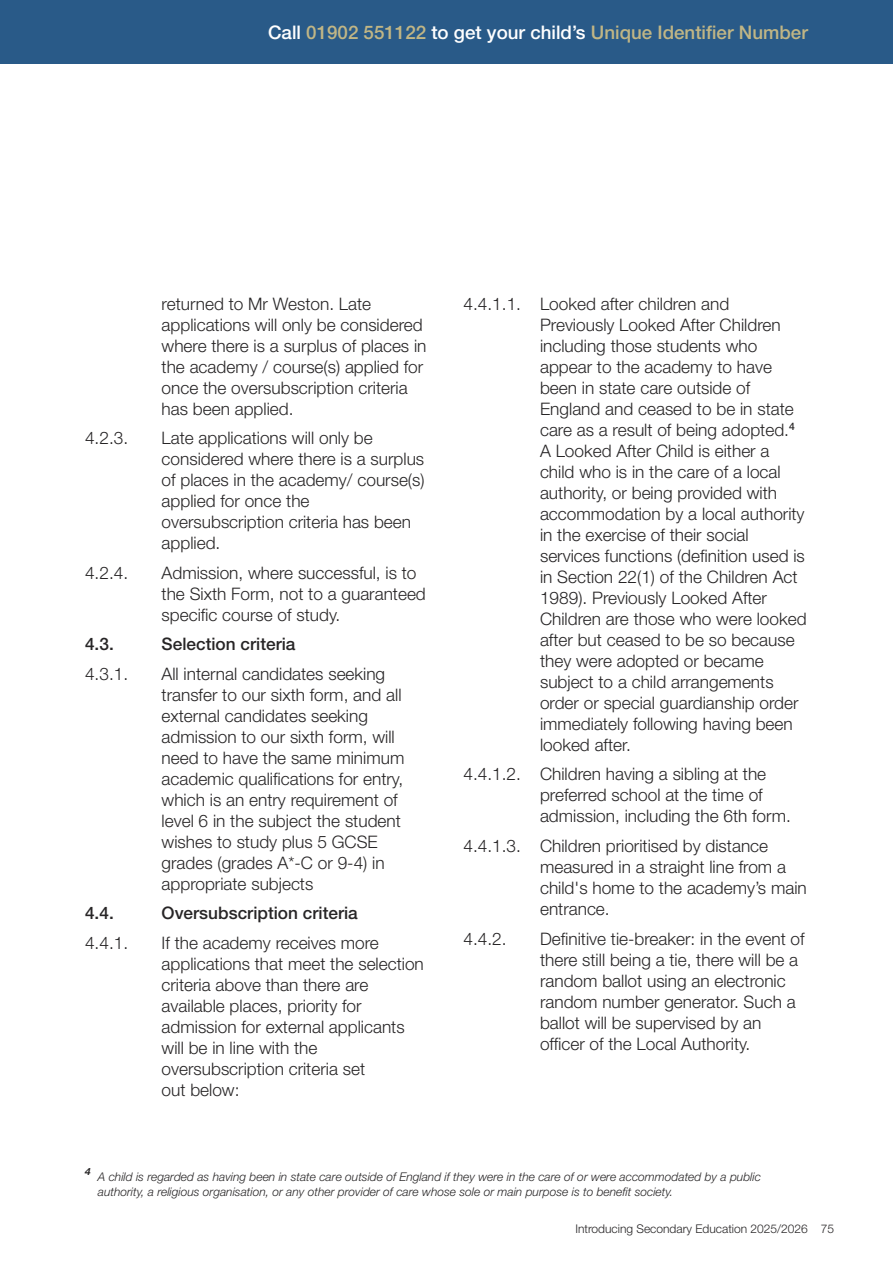
<style>
.page{position:relative;width:893px;height:1263px;background:#fff}
.page>*{position:absolute;margin:0;border:0;box-sizing:border-box;transform-origin:0 0}
.t1{font:500 18.75px "Helvetica Neue LT Std";color:#c1b685}
.t2{font:300 17.25px/21px "Helvetica Neue LT Std";color:#272526}
.t3{font:500 17.25px "Helvetica Neue LT Std";color:#272526}
.t4{font:italic 300 12px/15px "Helvetica Neue LT Std";color:#272526}
.t5{font:300 12px "Helvetica Neue LT Std";color:#272526}
.t6{font:italic 700 9.9px "Helvetica Neue LT Std";color:#272526}
.s1{color:#fff}
</style>
<div class="page">
<div style="left:0;top:0;width:893px;height:64px;background:#295a88"></div>
<p class="t1" style="left:268px;top:26px;width:541px"><span class="s1">Call</span> 01902 551122 <span class="s1">to get your child’s</span> Unique Identifier Number</p>
<p class="t2" style="left:162px;top:295px;width:266px">returned to Mr Weston. Late applications will only be considered where there is a surplus of places in the academy / course(s) applied for once the oversubscription criteria has been applied.</p>
<p class="t2" style="left:85px;top:430px;width:45px">4.2.3.</p>
<p class="t2" style="left:162px;top:430px;width:264px">Late applications will only be considered where there is a surplus of places in the academy/ course(s) applied for once the oversubscription criteria has been applied.</p>
<p class="t2" style="left:85px;top:564px;width:45px">4.2.4.</p>
<p class="t2" style="left:162px;top:564px;width:266px">Admission, where successful, is to the Sixth Form, not to a guaranteed specific course of study.</p>
<p class="t3" style="left:85px;top:638px;width:30px">4.3.</p>
<p class="t3" style="left:162px;top:638px;width:135px">Selection criteria</p>
<p class="t2" style="left:85px;top:665px;width:45px">4.3.1.</p>
<p class="t2" style="left:162px;top:665px;width:244px">All internal candidates seeking transfer to our sixth form, and all external candidates seeking admission to our sixth form, will need to have the same minimum academic qualifications for entry, which is an entry requirement of level 6 in the subject the student wishes to study plus 5 GCSE grades (grades A*-C or 9-4) in appropriate subjects</p>
<p class="t3" style="left:85px;top:907px;width:30px">4.4.</p>
<p class="t3" style="left:162px;top:907px;width:198px">Oversubscription criteria</p>
<p class="t2" style="left:85px;top:934px;width:45px">4.4.1.</p>
<p class="t2" style="left:162px;top:934px;width:264px">If the academy receives more applications that meet the selection criteria above than there are available places, priority for admission for external applicants will be in line with the oversubscription criteria set<br>out below:</p>
<p class="t2" style="left:540px;top:295px;width:268px;text-indent:-77px">4.4.1.1. Looked after children and<br>Previously Looked After Children including those students who appear to the academy to have been in state care outside of<br>England and ceased to be in state care as a result of being adopted.<sup>4<br></sup>A Looked After Child is either a child who is in the care of a local authority, or being provided with accommodation by a local authority in the exercise of their social services functions (definition used is in Section 22(1) of the Children Act<br>1989). Previously Looked After<br>Children are those who were looked after but ceased to be so because they were adopted or became subject to a child arrangements order or special guardianship order immediately following having been looked after.</p>
<p class="t2" style="left:540px;top:765px;width:252px;text-indent:-77px">4.4.1.2. Children having a sibling at the preferred school at the time of admission, including the 6th form.</p>
<p class="t2" style="left:540px;top:837px;width:268px;text-indent:-77px">4.4.1.3. Children prioritised by distance measured in a straight line from a child's home to the academy’s main entrance.</p>
<p class="t2" style="left:463px;top:930px;width:45px">4.4.2.</p>
<p class="t2" style="left:540px;top:930px;width:266px">Definitive tie-breaker: in the event of there still being a tie, there will be a random ballot using an electronic random number generator. Such a ballot will be supervised by an officer of the Local Authority.</p>
<p class="t6" style="left:85px;top:1166px;width:7px">4</p>
<p class="t4" style="left:98px;top:1170px;width:665px">A child is regarded as having been in state care outside of England if they were in the care of or were accommodated by a public authority, a religious organisation, or any other provider of care whose sole or main purpose is to benefit society.</p>
<p class="t5" style="left:575px;top:1225px;width:234px">Introducing Secondary Education 2025/2026</p>
<p class="t5" style="left:821px;top:1225px;width:15px">75</p>
</div>
